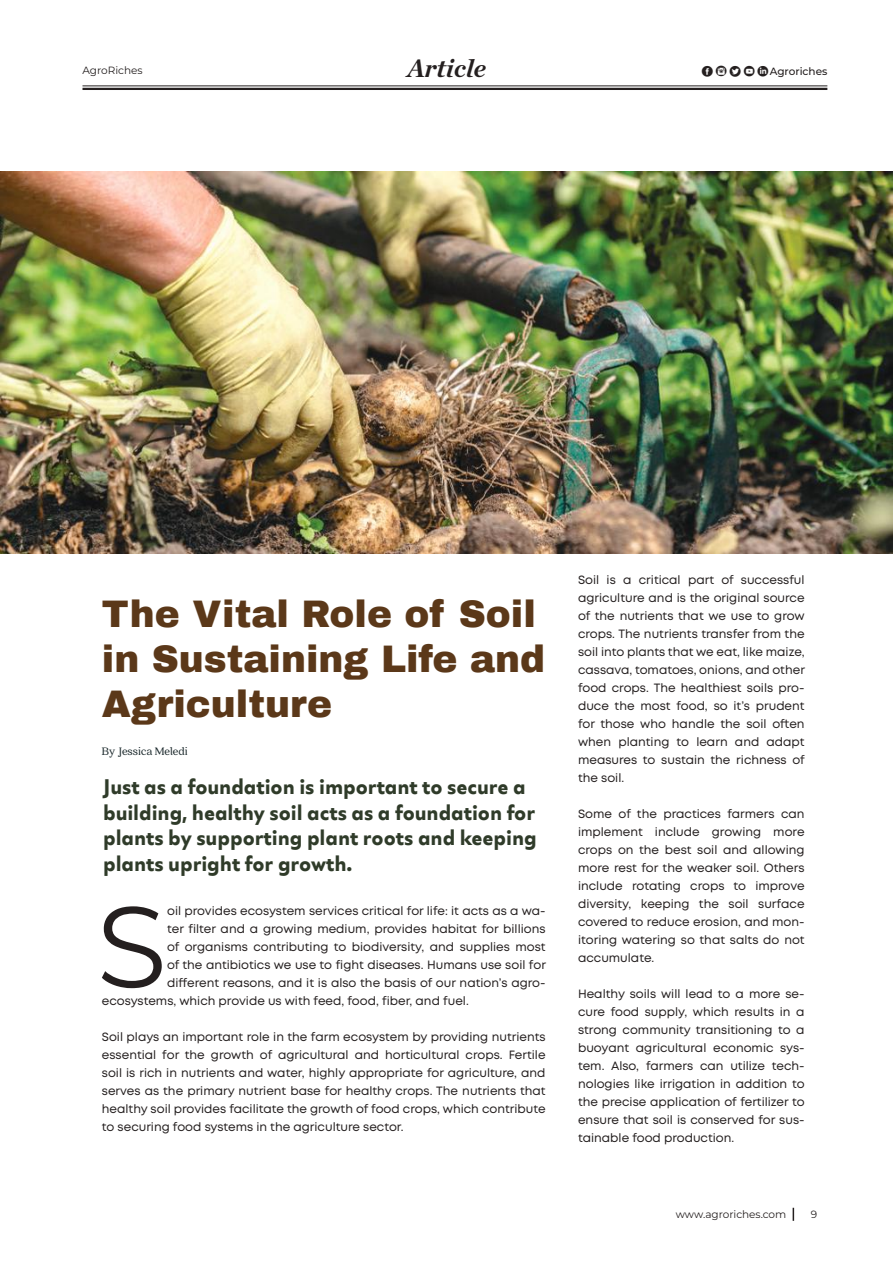
<style>
.page{position:relative;width:893px;height:1263px;background:#fff}
.page>*{position:absolute;margin:0;border:0;box-sizing:border-box;transform-origin:0 0}
.t1{font:114.9px "Montserrat";color:#241f1f}
.t2{font:900 37.5px/45px "Archivo";color:#5b3819}
.t3{font:italic 700 25.5px "Chronicle Deck";color:#241f1f}
.t4{font:800 21px/25.5px "LC Trinidad";color:#2f3b29}
.t5{font:12px/18px "Mont";color:#241f1f;text-align:justify}
.t6{font:12px "Quincy CF";color:#182629}
.t7{font:10.5px "Montserrat";color:#241f1f}
.t8{font:500 10.5px "Montserrat";color:#241f1f}
.s1{font-family:"Social Circles";font-weight:400;font-size:19.5px}
</style>
<div class="page">
<img style="left:0;top:171px;width:893px;height:383px">
<svg style="left:793px;top:1208px;width:1px;height:13px"></svg>
<hr style="left:82px;top:86px;width:745px;height:1px;background:#241f1f">
<hr style="left:82px;top:88px;width:745px;height:2px;background:#241f1f">
<p class="t7" style="left:82px;top:63px;width:62px">AgroRiches</p>
<h3 class="t3" style="left:407px;top:48px;width:81px">Article</h3>
<p class="t8" style="left:701px;top:64px;width:128px"><span class="s1">fityl</span>Agroriches</p>
<h2 class="t2" style="left:102px;top:591px;width:445px">The Vital Role of Soil in Sustaining Life and<br>Agriculture</h2>
<p class="t6" style="left:102px;top:745px;width:87px">By Jessica Meledi</p>
<h3 class="t4" style="left:103px;top:774px;width:435px">Just as a foundation is important to secure a building, healthy soil acts as a foundation for plants by supporting plant roots and keeping plants upright for growth.</h3>
<h1 class="t1" style="left:96px;top:870px;width:72px">S</h1>
<p class="t5" style="left:167px;top:902px;width:380px">oil provides ecosystem services critical for life: it acts as a wa-</p>
<p class="t5" style="left:167px;top:920px;width:380px">ter filter and a growing medium, provides habitat for billions</p>
<p class="t5" style="left:167px;top:938px;width:380px">of organisms contributing to biodiversity, and supplies most</p>
<p class="t5" style="left:167px;top:956px;width:380px">of the antibiotics we use to fight diseases. Humans use soil for</p>
<p class="t5" style="left:167px;top:974px;width:380px">different reasons, and it is also the basis of our nation’s agro-</p>
<p class="t5" style="left:102px;top:992px;width:368px">ecosystems, which provide us with feed, food, fiber, and fuel.</p>
<p class="t5" style="left:102px;top:1028px;width:445px">Soil plays an important role in the farm ecosystem by providing nutrients essential for the growth of agricultural and horticultural crops. Fertile soil is rich in nutrients and water, highly appropriate for agriculture, and serves as the primary nutrient base for healthy crops. The nutrients that healthy soil provides facilitate the growth of food crops, which contribute to securing food systems in the agriculture sector.</p>
<p class="t5" style="left:578px;top:571px;width:228px">Soil is a critical part of successful agriculture and is the original source of the nutrients that we use to grow crops. The nutrients transfer from the soil into plants that we eat, like maize, cassava, tomatoes, onions, and other food crops. The healthiest soils pro&shy;duce the most food, so it’s prudent for those who handle the soil often when planting to learn and adapt measures to sustain the richness of the soil.</p>
<p class="t5" style="left:578px;top:805px;width:228px">Some of the practices farmers can implement include growing more crops on the best soil and allowing more rest for the weaker soil. Others include rotating crops to improve diversity, keeping the soil surface covered to reduce erosion, and mon&shy;itoring watering so that salts do not accumulate.</p>
<p class="t5" style="left:578px;top:985px;width:228px">Healthy soils will lead to a more se&shy;cure food supply, which results in a strong community transitioning to a buoyant agricultural economic sys&shy;tem. Also, farmers can utilize tech&shy;nologies like irrigation in addition to the precise application of fertilizer to ensure that soil is conserved for sus&shy;tainable food production.</p>
<p class="t7" style="left:676px;top:1207px;width:112px">www.agroriches.com</p>
<p class="t7" style="left:811px;top:1207px;width:8px">9</p>
</div>
